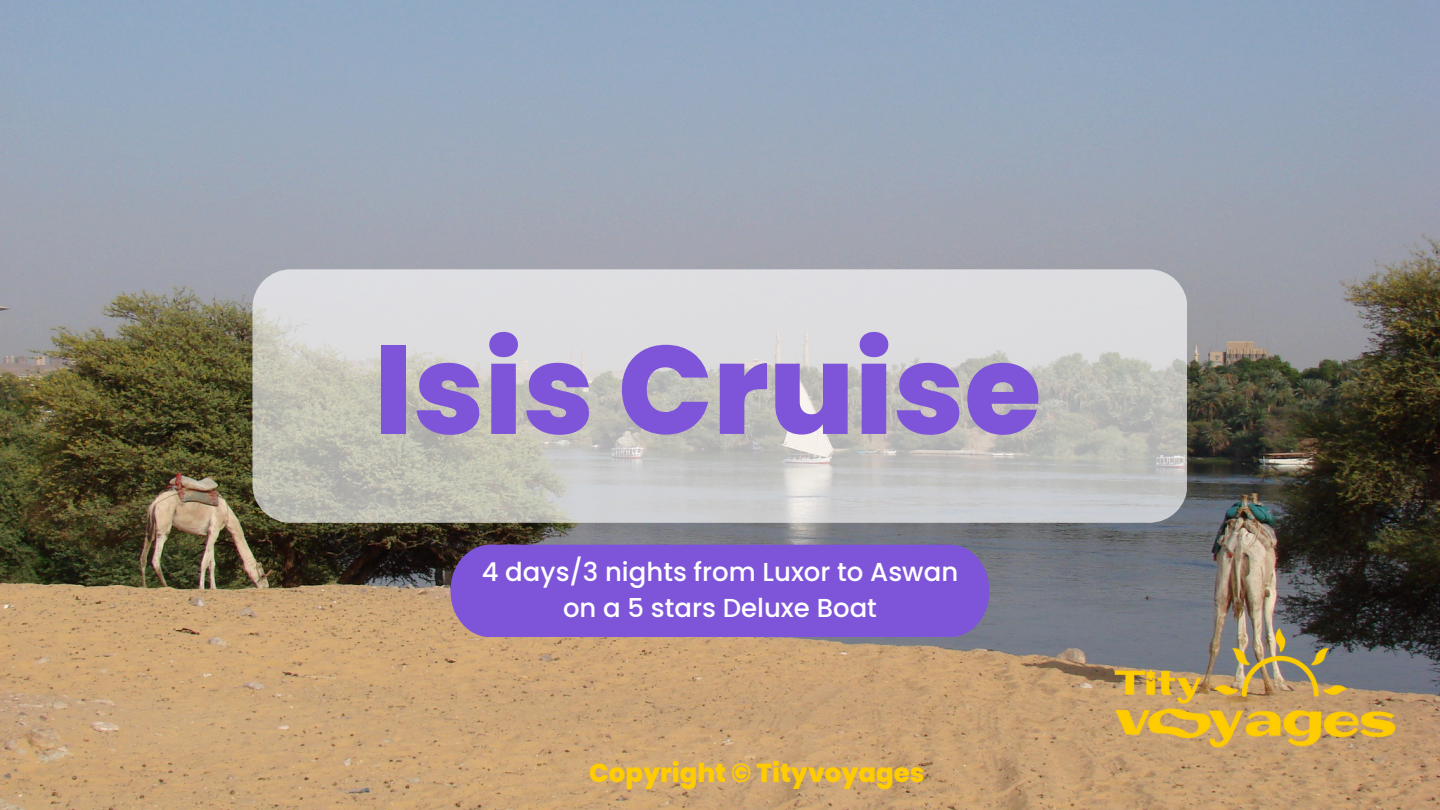
<style>
.page{position:relative;width:1440px;height:810px;background:#fff}
.page>*{position:absolute;margin:0;border:0;box-sizing:border-box;transform-origin:0 0}
.t1{font:800 125.2px "Poppins";color:#7e55d9}
.t2{font:500 26px "Poppins";color:#fff}
.t3{font:800 26px "Poppins";color:#fc0}
</style>
<div class="page">
<img style="left:0;top:0;width:1440px;height:810px">
<div style="left:450px;top:545px;width:540px;height:92px;background:#7e55d9"></div>
<img style="left:1110px;top:614px;width:291px;height:149px">
<svg style="left:252px;top:269px;width:935px;height:254px;background:#cdccc9"></svg>
<p class="t1" style="left:375px;top:302px;width:668px">Isis Cruise</p>
<h1 class="t2" style="left:482px;top:554px;width:478px">4 days/3 nights from Luxor to Aswan</h1>
<p class="t2" style="left:563px;top:590px;width:315px">on a 5 stars Deluxe Boat</p>
<p class="t3" style="left:589px;top:754px;width:337px">Copyright © Tityvoyages</p>
</div>
